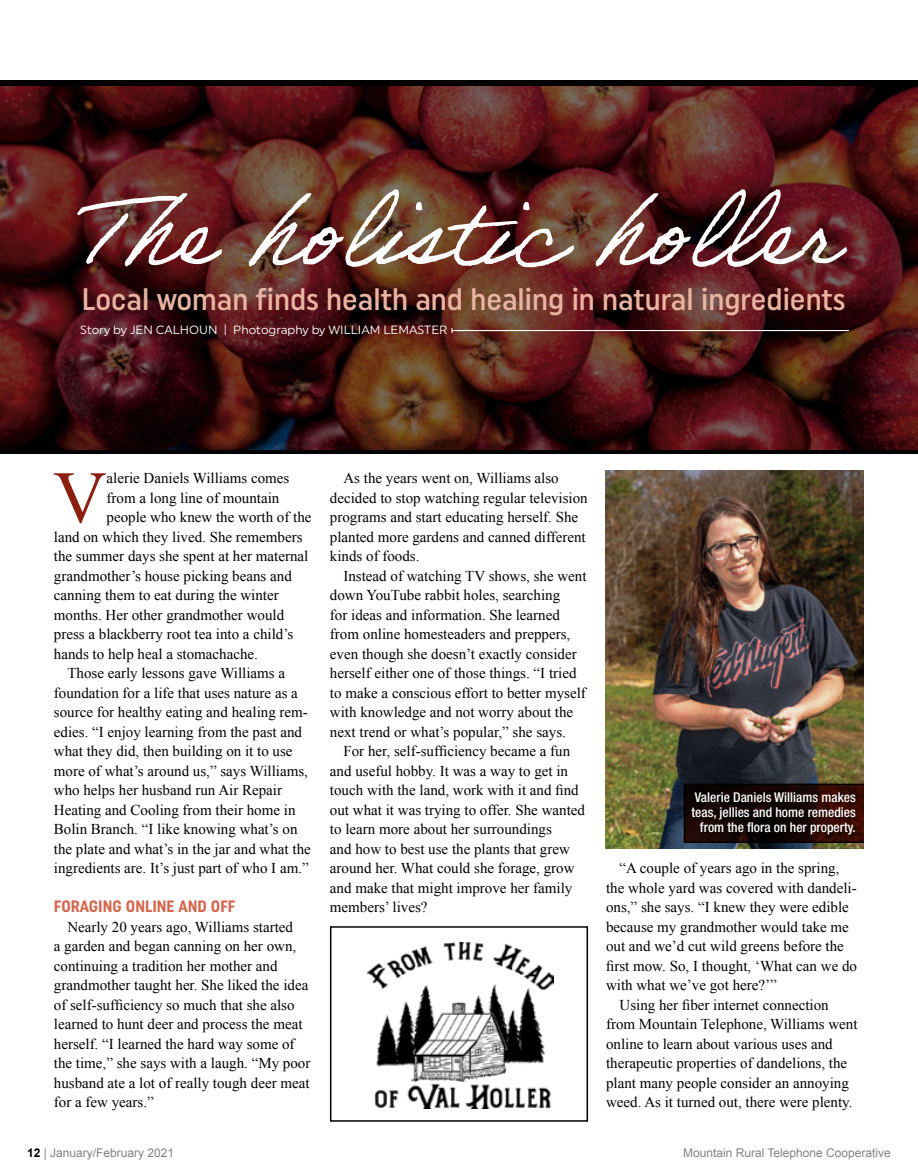
<style>
.page{position:relative;width:918px;height:1175px;background:#fff}
.page>*{position:absolute;margin:0;border:0;box-sizing:border-box;transform-origin:0 0}
.RTM_Headline{font:99.3px "Adobe Handwriting Ernie";color:#fff}
.t1{font:73.95px "Times New Roman";color:#8c1f0f}
.RTM_Subhead{font:500 31.05px "Uniform Condensed";color:#e9b5a2}
.t2{font:700 16.5px "Uniform Condensed";color:#d4674e}
.t3{font:15px/19.5px "Times New Roman";color:#000}
.RTM_Cutlines{font:500 condensed 13.5px/15px "Helvetica Neue LT Std";color:#fff;text-align:right}
.t4{font:12px "Arial";color:#808285}
.RTM_Byline{font:12px "Uniform";color:#fff}
.s1{font-weight:700;color:#000}
</style>
<div class="page">
<svg style="left:0;top:85px;width:918px;height:365px;background:#4f1b19"></svg>
<div style="left:0;top:80px;width:918px;height:5px;background:#000"></div>
<hr style="left:0;top:450px;width:918px;height:4px;background:#000">
<img style="left:367px;top:943px;width:187px;height:165px">
<div style="left:330px;top:926px;width:258px;height:195px;border:2px solid #000"></div>
<img style="left:606px;top:470px;width:258px;height:378px">
<hr style="left:452px;top:330px;width:397px;height:1px;background:#fff">
<svg style="left:687px;top:786px;width:177px;height:54px"></svg>
<div style="left:684px;top:783px;width:185px;height:60px;border:2px solid #000"></div>
<div style="left:864px;top:780px;width:14px;height:66px;background:#fff"></div>
<div style="left:690px;top:790px;width:171px;height:50px;background:#000;opacity:.75"></div>
<p class="RTM_Headline" style="left:81px;top:173px;width:759px">The holistic holler</p>
<p class="RTM_Subhead" style="left:82px;top:280px;width:765px">Local woman finds health and healing in natural ingredients</p>
<p class="RTM_Byline" style="left:80px;top:323px;width:369px">Story by JEN CALHOUN | Photography by WILLIAM LEMASTER</p>
<h2 class="t1" style="left:53px;top:448px;width:55px">V</h2>
<p class="t3" style="left:107px;top:468px;width:184px">alerie Daniels Williams comes</p>
<p class="t3" style="left:107px;top:488px;width:174px">from a long line of mountain</p>
<p class="t3" style="left:107px;top:507px;width:206px">people who knew the worth of the</p>
<p class="t3" style="left:54px;top:527px;width:250px">land on which they lived. She remembers</p>
<p class="t3" style="left:54px;top:546px;width:256px">the summer days she spent at her maternal</p>
<p class="t3" style="left:54px;top:566px;width:240px">grandmother’s house picking beans and</p>
<p class="t3" style="left:54px;top:585px;width:226px">canning them to eat during the winter</p>
<p class="t3" style="left:54px;top:605px;width:232px">months. Her other grandmother would</p>
<p class="t3" style="left:54px;top:624px;width:241px">press a blackberry root tea into a child’s</p>
<p class="t3" style="left:54px;top:644px;width:206px">hands to help heal a stomachache.</p>
<p class="t3" style="left:67px;top:663px;width:219px">Those early lessons gave Williams a</p>
<p class="t3" style="left:54px;top:683px;width:246px">foundation for a life that uses nature as a</p>
<p class="t3" style="left:54px;top:702px;width:256px">source for healthy eating and healing rem-</p>
<p class="t3" style="left:54px;top:722px;width:250px">edies. “I enjoy learning from the past and</p>
<p class="t3" style="left:54px;top:741px;width:240px">what they did, then building on it to use</p>
<p class="t3" style="left:54px;top:761px;width:256px">more of what’s around us,” says Williams,</p>
<p class="t3" style="left:54px;top:780px;width:230px">who helps her husband run Air Repair</p>
<p class="t3" style="left:54px;top:800px;width:243px">Heating and Cooling from their home in</p>
<p class="t3" style="left:54px;top:819px;width:245px">Bolin Branch. “I like knowing what’s on</p>
<p class="t3" style="left:54px;top:839px;width:259px">the plate and what’s in the jar and what the</p>
<p class="t3" style="left:54px;top:858px;width:256px">ingredients are. It’s just part of who I am.”</p>
<p class="t2" style="left:54px;top:896px;width:183px">FORAGING ONLINE AND OFF</p>
<p class="t3" style="left:54px;top:917px;width:258px;text-indent:14px">Nearly 20 years ago, Williams started<br>a garden and began canning on her own, continuing a tradition her mother and grandmother taught her. She liked the idea of self-sufficiency so much that she also learned to hunt deer and process the meat herself. “I learned the hard way some of the time,” she says with a laugh. “My poor husband ate a lot of really tough deer meat for a few years.”</p>
<p class="t3" style="left:330px;top:468px;width:259px;text-indent:14px">As the years went on, Williams also decided to stop watching regular television programs and start educating herself. She planted more gardens and canned different kinds of foods.</p>
<p class="t3" style="left:330px;top:566px;width:258px;text-indent:14px">Instead of watching TV shows, she went down YouTube rabbit holes, searching<br>for ideas and information. She learned from online homesteaders and preppers, even though she doesn’t exactly consider herself either one of those things. “I tried to make a conscious effort to better myself with knowledge and not worry about the next trend or what’s popular,” she says.</p>
<p class="t3" style="left:330px;top:741px;width:257px;text-indent:14px">For her, self-sufficiency became a fun and useful hobby. It was a way to get in touch with the land, work with it and find out what it was trying to offer. She wanted to learn more about her surroundings<br>and how to best use the plants that grew around her. What could she forage, grow and make that might improve her family members’ lives?</p>
<p class="RTM_Cutlines" style="left:692px;top:789px;width:166px">Valerie Daniels Williams makes teas, jellies and home remedies from the flora on her property.</p>
<p class="t3" style="left:620px;top:858px;width:221px">“A couple of years ago in the spring,</p>
<p class="t3" style="left:606px;top:878px;width:252px">the whole yard was covered with dandeli-</p>
<p class="t3" style="left:606px;top:897px;width:244px">ons,” she says. “I knew they were edible</p>
<p class="t3" style="left:606px;top:917px;width:244px">because my grandmother would take me</p>
<p class="t3" style="left:606px;top:936px;width:239px">out and we’d cut wild greens before the</p>
<p class="t3" style="left:606px;top:956px;width:253px">first mow. So, I thought, ‘What can we do</p>
<p class="t3" style="left:606px;top:975px;width:172px">with what we’ve got here?’”</p>
<p class="t3" style="left:620px;top:995px;width:211px">Using her fiber internet connection</p>
<p class="t3" style="left:606px;top:1014px;width:253px">from Mountain Telephone, Williams went</p>
<p class="t3" style="left:606px;top:1034px;width:228px">online to learn about various uses and</p>
<p class="t3" style="left:606px;top:1053px;width:243px">therapeutic properties of dandelions, the</p>
<p class="t3" style="left:606px;top:1073px;width:244px">plant many people consider an annoying</p>
<p class="t3" style="left:606px;top:1092px;width:248px">weed. As it turned out, there were plenty.</p>
<p class="t4" style="left:27px;top:1144px;width:149px"><span class="s1">12</span> | January/February 2021</p>
<p class="t4" style="left:683px;top:1144px;width:209px">Mountain Rural Telephone Cooperative</p>
</div>
